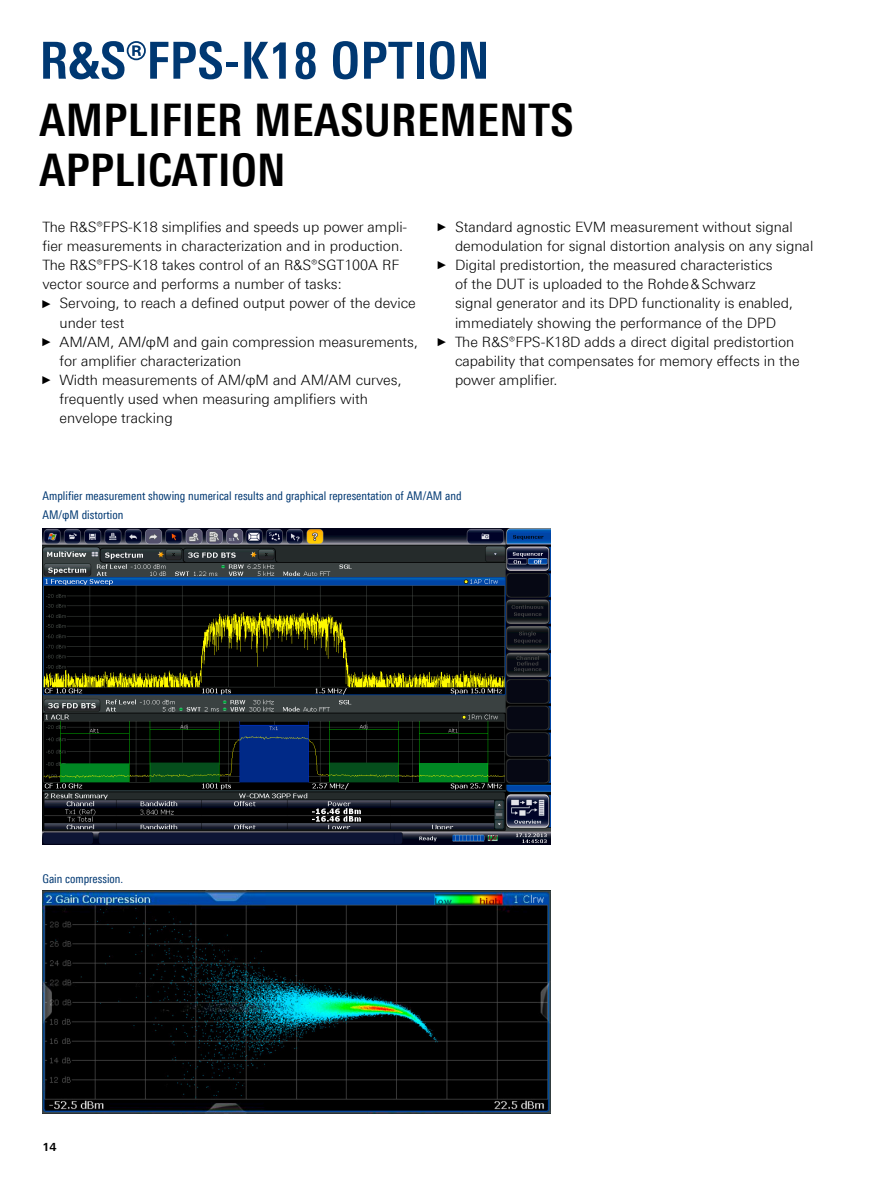
<style>
.page{position:relative;width:893px;height:1191px;background:#fff}
.page>*{position:absolute;margin:0;border:0;box-sizing:border-box;transform-origin:0 0}
.t1{font:700 51px "Linotype Univers 620 Cn";letter-spacing:.01em;color:#003872}
.t2{font:700 45px/49.5px "Linotype Univers 620 Cn";letter-spacing:.01em;color:#000}
.t3{font:300 14.25px "Linotype Univers 330";color:#000}
.t4{font:12px/19.2px "Linotype Univers 420 Cn";color:#003872}
.t5{font:700 11.25px "Linotype Univers 630";color:#000}
.s1{font-family:"Arial Narrow";font-weight:400;font-size:11.4px}
</style>
<div class="page">
<img style="left:43px;top:528px;width:508px;height:316px">
<img style="left:43px;top:890px;width:508px;height:223px">
<h1 class="t1" style="left:40px;top:30px;width:452px">R&amp;S®FPS-K18 OPTION</h1>
<h2 class="t2" style="left:40px;top:95px;width:535px">AMPLIFIER MEASUREMENTS<br>APPLICATION</h2>
<p class="t3" style="left:43px;top:218px;width:366px">The R&amp;S®FPS-K18 simplifies and speeds up power ampli-</p>
<p class="t3" style="left:43px;top:237px;width:362px">fier measurements in characterization and in production.</p>
<p class="t3" style="left:43px;top:257px;width:358px">The R&amp;S®FPS-K18 takes control of an R&amp;S®SGT100A RF</p>
<p class="t3" style="left:43px;top:276px;width:301px">vector source and performs a number of tasks:</p>
<p class="t3" style="left:43px;top:295px;width:375px"><span class="s1">►</span> Servoing, to reach a defined output power of the device</p>
<p class="t3" style="left:60px;top:314px;width:66px">under test</p>
<p class="t3" style="left:43px;top:333px;width:377px"><span class="s1">►</span> AM/AM, AM/φM and gain compression measurements,</p>
<p class="t3" style="left:60px;top:352px;width:183px">for amplifier characterization</p>
<p class="t3" style="left:43px;top:371px;width:361px"><span class="s1">►</span> Width measurements of AM/φM and AM/AM curves,</p>
<p class="t3" style="left:60px;top:390px;width:310px">frequently used when measuring amplifiers with</p>
<p class="t3" style="left:60px;top:410px;width:115px">envelope tracking</p>
<p class="t3" style="left:438px;top:218px;width:356px"><span class="s1">►</span> Standard agnostic EVM measurement without signal</p>
<p class="t3" style="left:455px;top:237px;width:360px">demodulation for signal distortion analysis on any signal</p>
<p class="t3" style="left:438px;top:257px;width:336px"><span class="s1">►</span> Digital predistortion, the measured characteristics</p>
<p class="t3" style="left:455px;top:276px;width:302px">of the DUT is uploaded to the Rohde&amp;Schwarz</p>
<p class="t3" style="left:455px;top:295px;width:340px">signal generator and its DPD functionality is enabled,</p>
<p class="t3" style="left:455px;top:314px;width:323px">immediately showing the performance of the DPD</p>
<p class="t3" style="left:438px;top:333px;width:358px"><span class="s1">►</span> The R&amp;S®FPS-K18D adds a direct digital predistortion</p>
<p class="t3" style="left:455px;top:352px;width:346px">capability that compensates for memory effects in the</p>
<p class="t3" style="left:455px;top:371px;width:104px">power amplifier.</p>
<p class="t4" style="left:43px;top:486px;width:421px">Amplifier measurement showing numerical results and graphical representation of AM/AM and<br>AM/φM distortion</p>
<p class="t4" style="left:43px;top:868px;width:82px">Gain compression.</p>
<p class="t5" style="left:43px;top:1139px;width:16px">14</p>
</div>
